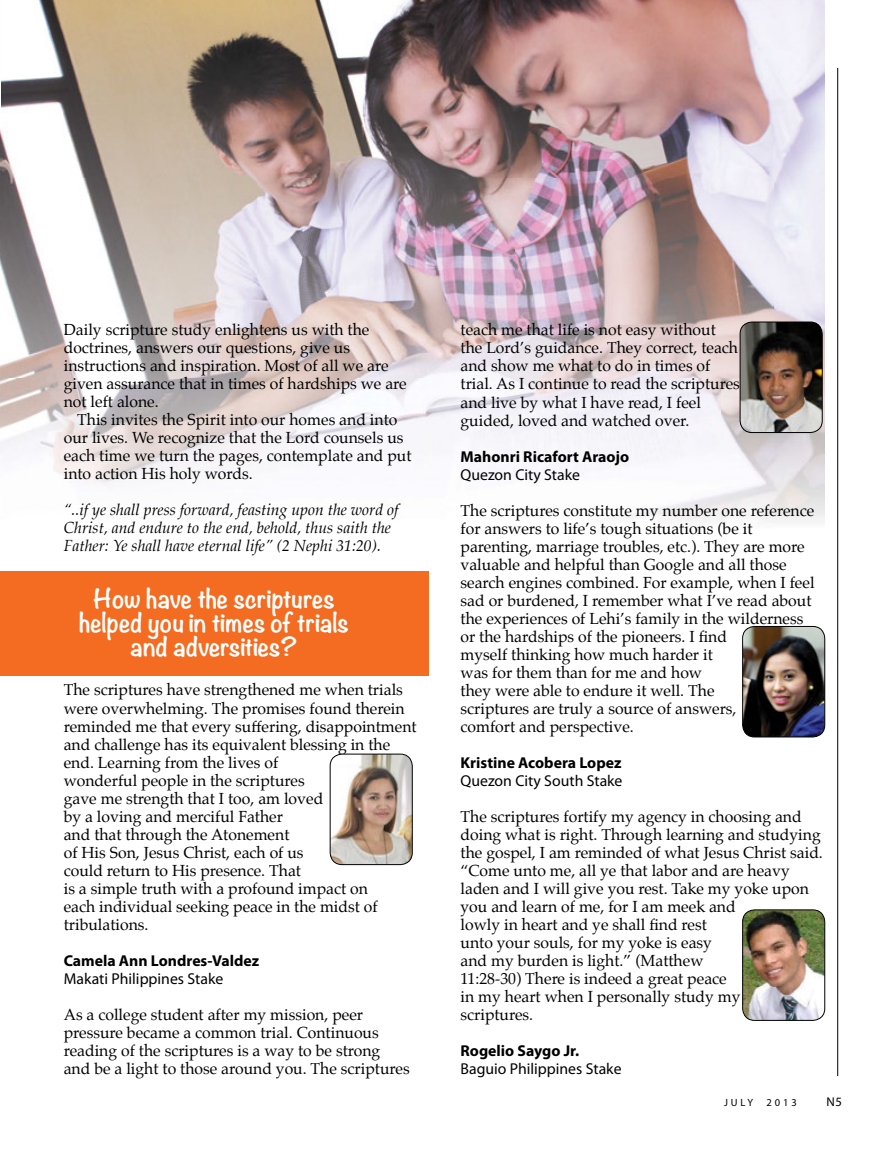
<style>
.page{position:relative;width:893px;height:1161px;background:#fff}
.page>*{position:absolute;margin:0;border:0;box-sizing:border-box;transform-origin:0 0}
.t1{font:700 24px/24px "Noteworthy";color:#fff;text-align:center}
.t2{font:15.75px/18px "Palatino";color:#000}
.t3{font:italic 15.75px/18px "Palatino";color:#000}
.t4{font:700 15.75px "Myriad Pro";color:#000}
.t5{font:15.75px "Myriad Pro";color:#000}
.t6{font:12.75px "Myriad Pro";color:#000}
.t7{font:10.5px "Myriad Pro";letter-spacing:.28em;color:#000}
</style>
<div class="page">
<img style="left:0;top:0;width:825px;height:522px">
<hr style="left:837px;top:68px;width:1px;height:1008px;background:#000">
<img style="left:330px;top:754px;width:82px;height:110px">
<div style="left:330px;top:754px;width:82px;height:111px;border:1px solid #000;border-radius:12px"></div>
<img style="left:740px;top:322px;width:82px;height:110px">
<div style="left:740px;top:322px;width:82px;height:111px;border:1px solid #000;border-radius:12px"></div>
<img style="left:743px;top:626px;width:82px;height:111px">
<div style="left:742px;top:626px;width:83px;height:111px;border:1px solid #000;border-radius:12px"></div>
<img style="left:743px;top:910px;width:82px;height:110px">
<div style="left:742px;top:910px;width:83px;height:110px;border:1px solid #000;border-radius:12px"></div>
<div style="left:0;top:571px;width:428px;height:104px;background:#f36c21"></div>
<hr style="left:0;top:0;width:1px;height:119px;background:#fefefd">
<p class="t2" style="left:64px;top:321px;width:344px">Daily scripture study enlightens us with the doctrines, answers our questions, give us instructions and inspiration. Most of all we are given assurance that in times of hardships we are not left alone.</p>
<p class="t2" style="left:64px;top:411px;width:349px;text-indent:13px">This invites the Spirit into our homes and into our lives. We recognize that the Lord counsels us each time we turn the pages, contemplate and put into action His holy words.</p>
<p class="t3" style="left:64px;top:501px;width:336px">“..if ye shall press forward, feasting upon the word of<br>Christ, and endure to the end, behold, thus saith the<br>Father: Ye shall have eternal life” (2 Nephi 31:20).</p>
<h1 class="t1" style="left:79px;top:586px;width:271px">How have the scriptures helped you in times of trials and adversities?</h1>
<p class="t2" style="left:64px;top:681px;width:354px">The scriptures have strengthened me when trials were overwhelming. The promises found therein reminded me that every suffering, disappointment and challenge has its equivalent blessing in the end. Learning from the lives of<br>wonderful people in the scriptures<br>gave me strength that I too, am loved<br>by a loving and merciful Father<br>and that through the Atonement<br>of His Son, Jesus Christ, each of us<br>could return to His presence. That<br>is a simple truth with a profound impact on<br>each individual seeking peace in the midst of tribulations.</p>
<p class="t4" style="left:64px;top:950px;width:197px">Camela Ann Londres-Valdez</p>
<p class="t5" style="left:64px;top:968px;width:161px">Makati Philippines Stake</p>
<p class="t2" style="left:64px;top:1005px;width:347px">As a college student after my mission, peer pressure became a common trial. Continuous reading of the scriptures is a way to be strong and be a light to those around you. The scriptures</p>
<p class="t2" style="left:461px;top:321px;width:281px">teach me that life is not easy without the Lord’s guidance. They correct, teach and show me what to do in times of trial. As I continue to read the scriptures and live by what I have read, I feel guided, loved and watched over.</p>
<p class="t4" style="left:461px;top:446px;width:170px">Mahonri Ricafort Araojo</p>
<p class="t5" style="left:461px;top:464px;width:121px">Quezon City Stake</p>
<p class="t2" style="left:461px;top:501px;width:356px">The scriptures constitute my number one reference for answers to life’s tough situations (be it parenting, marriage troubles, etc.). They are more valuable and helpful than Google and all those search engines combined. For example, when I feel sad or burdened, I remember what I’ve read about the experiences of Lehi’s family in the wilderness or the hardships of the pioneers. I find<br>myself thinking how much harder it<br>was for them than for me and how<br>they were able to endure it well. The<br>scriptures are truly a source of answers,<br>comfort and perspective.</p>
<p class="t4" style="left:461px;top:752px;width:163px">Kristine Acobera Lopez</p>
<p class="t5" style="left:461px;top:770px;width:163px">Quezon City South Stake</p>
<p class="t2" style="left:461px;top:807px;width:364px">The scriptures fortify my agency in choosing and doing what is right. Through learning and studying the gospel, I am reminded of what Jesus Christ said. “Come unto me, all ye that labor and are heavy laden and I will give you rest. Take my yoke upon you and learn of me, for I am meek and<br>lowly in heart and ye shall find rest<br>unto your souls, for my yoke is easy<br>and my burden is light.” (Matthew<br>11:28-30) There is indeed a great peace<br>in my heart when I personally study my<br>scriptures.</p>
<p class="t4" style="left:461px;top:1040px;width:120px">Rogelio Saygo Jr.</p>
<p class="t5" style="left:461px;top:1059px;width:163px">Baguio Philippines Stake</p>
<p class="t7" style="left:724px;top:1096px;width:31px">JULY</p>
<p class="t7" style="left:766px;top:1096px;width:32px">2013</p>
<p class="t6" style="left:826px;top:1093px;width:17px">N5</p>
</div>
